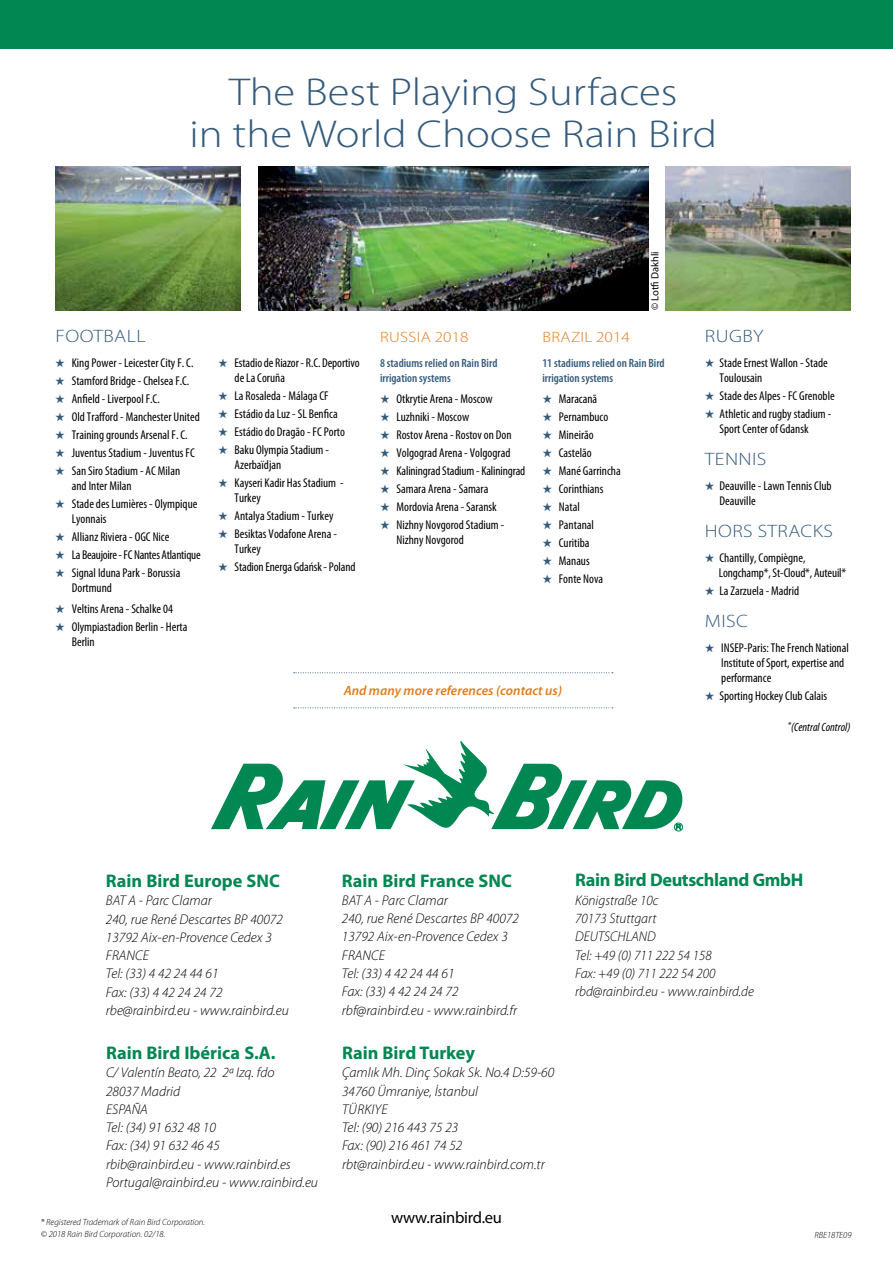
<style>
.page{position:relative;width:893px;height:1263px;background:#fff}
.page>*{position:absolute;margin:0;border:0;box-sizing:border-box;transform-origin:0 0}
.t1{font:300 39px/42px "Myriad Pro";color:#355b7c;text-align:center;scale:1.15 1}
.t2{font:700 18.3px "Myriad Pro";color:#008752}
.t3{font:700 18.3px "Myriad Pro";letter-spacing:-.02em;color:#008752}
.t4{font:300 18px "Myriad Pro";letter-spacing:.02em;color:#355b7c;scale:1.15 1}
.t5{font:300 18px "Myriad Pro";letter-spacing:.02em;color:#355b7c;scale:1.14 1}
.t6{font:16.5px "Myriad Pro";letter-spacing:-.015em;color:#000}
.t7{font:300 15px "Myriad Pro";letter-spacing:.02em;color:#df7d1c;scale:1.15 1}
.t8{font:italic 300 14.1px/18.3px "Myriad Pro";color:#000}
.t9{font:italic 600 13.5px "Myriad Pro";color:#df7d1c}
.t10{font:condensed 12.75px/15px "Myriad Pro";color:#000}
.t11{font:condensed 12.75px "Myriad Pro";letter-spacing:-.02em;color:#000}
.t12{font:600 condensed 12px/15px "Myriad Pro";color:#355b7c}
.t13{font:italic condensed 12px "Myriad Pro";color:#000}
.t14{font:10.5px "Myriad Pro";color:#000}
.t15{font:italic 300 9px/12px "Myriad Pro";color:#000}
.s1{color:#355b7c}
</style>
<div class="page">
<svg style="left:211px;top:741px;width:472px;height:90px"></svg>
<img style="left:55px;top:167px;width:185px;height:143px">
<img style="left:258px;top:167px;width:390px;height:143px">
<img style="left:665px;top:167px;width:185px;height:143px">
<div style="left:0;top:0;width:893px;height:49px;background:#008752"></div>
<svg style="left:294px;top:672px;width:319px;height:1px"></svg>
<svg style="left:294px;top:707px;width:319px;height:1px"></svg>
<h1 class="t1" style="left:190px;top:70px;width:460px">The Best Playing Surfaces<br>in the World Choose Rain Bird</h1>
<h3 class="t4" style="left:55px;top:325px;width:80px">FOOTBALL</h3>
<p class="t10" style="left:55px;top:355px;width:140px"><span class="s1">★</span> King Power - Leicester City F. C.</p>
<p class="t10" style="left:55px;top:373px;width:136px"><span class="s1">★</span> Stamford Bridge - Chelsea F.C.</p>
<p class="t10" style="left:55px;top:391px;width:106px"><span class="s1">★</span> Anfield - Liverpool F.C.</p>
<p class="t10" style="left:55px;top:409px;width:146px"><span class="s1">★</span> Old Trafford - Manchester United</p>
<p class="t10" style="left:55px;top:427px;width:134px"><span class="s1">★</span> Training grounds Arsenal F. C.</p>
<p class="t10" style="left:55px;top:445px;width:141px"><span class="s1">★</span> Juventus Stadium - Juventus FC</p>
<p class="t10" style="left:72px;top:463px;width:110px;text-indent:-16px"><span class="s1">★</span> San Siro Stadium - AC Milan and Inter Milan</p>
<p class="t10" style="left:72px;top:496px;width:127px;text-indent:-16px"><span class="s1">★</span> Stade des Lumières - Olympique<br>Lyonnais</p>
<p class="t10" style="left:55px;top:529px;width:116px"><span class="s1">★</span> Allianz Riviera - OGC Nice</p>
<p class="t11" style="left:55px;top:547px;width:147px"><span class="s1">★</span> La Beaujoire - FC Nantes Atlantique</p>
<p class="t10" style="left:72px;top:565px;width:110px;text-indent:-16px"><span class="s1">★</span> Signal Iduna Park - Borussia<br>Dortmund</p>
<p class="t10" style="left:55px;top:601px;width:119px"><span class="s1">★</span> Veltins Arena - Schalke 04</p>
<p class="t10" style="left:72px;top:619px;width:117px;text-indent:-16px"><span class="s1">★</span> Olympiastadion Berlin - Herta<br>Berlin</p>
<p class="t10" style="left:235px;top:355px;width:126px;text-indent:-16px"><span class="s1">★</span> Estadio de Riazor - R.C. Deportivo de La Coruña</p>
<p class="t10" style="left:218px;top:388px;width:112px"><span class="s1">★</span> La Rosaleda - Málaga CF</p>
<p class="t10" style="left:218px;top:406px;width:121px"><span class="s1">★</span> Estádio da Luz - SL Benfica</p>
<p class="t10" style="left:218px;top:424px;width:128px"><span class="s1">★</span> Estádio do Dragão - FC Porto</p>
<p class="t10" style="left:235px;top:442px;width:96px;text-indent:-16px"><span class="s1">★</span> Baku Olympia Stadium -<br>Azerbaïdjan</p>
<p class="t10" style="left:235px;top:475px;width:111px;text-indent:-16px"><span class="s1">★</span> Kayseri Kadir Has Stadium -<br>Turkey</p>
<p class="t10" style="left:218px;top:508px;width:117px"><span class="s1">★</span> Antalya Stadium - Turkey</p>
<p class="t10" style="left:235px;top:526px;width:104px;text-indent:-16px"><span class="s1">★</span> Besiktas Vodafone Arena -<br>Turkey</p>
<p class="t10" style="left:218px;top:559px;width:139px"><span class="s1">★</span> Stadion Energa Gdańsk - Poland</p>
<p class="t7" style="left:380px;top:328px;width:78px">RUSSIA 2018</p>
<p class="t12" style="left:380px;top:355px;width:119px">8 stadiums relied on Rain Bird irrigation systems</p>
<p class="t10" style="left:380px;top:391px;width:114px"><span class="s1">★</span> Otkrytie Arena - Moscow</p>
<p class="t10" style="left:380px;top:409px;width:91px"><span class="s1">★</span> Luzhniki - Moscow</p>
<p class="t10" style="left:380px;top:427px;width:133px"><span class="s1">★</span> Rostov Arena - Rostov on Don</p>
<p class="t10" style="left:380px;top:445px;width:132px"><span class="s1">★</span> Volgograd Arena - Volgograd</p>
<p class="t10" style="left:380px;top:463px;width:147px"><span class="s1">★</span> Kaliningrad Stadium - Kaliningrad</p>
<p class="t10" style="left:380px;top:481px;width:110px"><span class="s1">★</span> Samara Arena - Samara</p>
<p class="t10" style="left:380px;top:499px;width:118px"><span class="s1">★</span> Mordovia Arena - Saransk</p>
<p class="t10" style="left:396px;top:517px;width:109px;text-indent:-16px"><span class="s1">★</span> Nizhny Novgorod Stadium -<br>Nizhny Novgorod</p>
<p class="t14" style="left:648px;top:310px;width:60px;rotate:-90deg">© Lotfi Dakhli</p>
<p class="t7" style="left:543px;top:328px;width:77px">BRAZIL 2014</p>
<p class="t12" style="left:542px;top:355px;width:124px">11 stadiums relied on Rain Bird irrigation systems</p>
<p class="t10" style="left:542px;top:391px;width:56px"><span class="s1">★</span> Maracanã</p>
<p class="t10" style="left:542px;top:409px;width:67px"><span class="s1">★</span> Pernambuco</p>
<p class="t10" style="left:542px;top:427px;width:53px"><span class="s1">★</span> Mineirão</p>
<p class="t10" style="left:542px;top:445px;width:51px"><span class="s1">★</span> Castelão</p>
<p class="t10" style="left:542px;top:463px;width:80px"><span class="s1">★</span> Mané Garrincha</p>
<p class="t10" style="left:542px;top:481px;width:63px"><span class="s1">★</span> Corinthians</p>
<p class="t10" style="left:542px;top:499px;width:39px"><span class="s1">★</span> Natal</p>
<p class="t10" style="left:542px;top:517px;width:53px"><span class="s1">★</span> Pantanal</p>
<p class="t10" style="left:542px;top:535px;width:49px"><span class="s1">★</span> Curitiba</p>
<p class="t10" style="left:542px;top:553px;width:49px"><span class="s1">★</span> Manaus</p>
<p class="t10" style="left:542px;top:571px;width:62px"><span class="s1">★</span> Fonte Nova</p>
<p class="t9" style="left:344px;top:682px;width:220px">And many more references (contact us)</p>
<h3 class="t4" style="left:705px;top:325px;width:52px">RUGBY</h3>
<p class="t10" style="left:719px;top:355px;width:110px;text-indent:-15px"><span class="s1">★</span> Stade Ernest Wallon - Stade<br>Toulousain</p>
<p class="t10" style="left:705px;top:388px;width:132px"><span class="s1">★</span> Stade des Alpes - FC Grenoble</p>
<p class="t10" style="left:719px;top:406px;width:113px;text-indent:-15px"><span class="s1">★</span> Athletic and rugby stadium -<br>Sport Center of Gdansk</p>
<h3 class="t4" style="left:705px;top:448px;width:55px">TENNIS</h3>
<p class="t10" style="left:719px;top:478px;width:114px;text-indent:-15px"><span class="s1">★</span> Deauville - Lawn Tennis Club<br>Deauville</p>
<h3 class="t5" style="left:705px;top:520px;width:114px">HORS STRACKS</h3>
<p class="t10" style="left:719px;top:550px;width:129px;text-indent:-14px"><span class="s1">★</span> Chantilly, Compiègne,<br>Longchamp*, St-Cloud*, Auteuil*</p>
<p class="t10" style="left:705px;top:583px;width:96px"><span class="s1">★</span> La Zarzuela - Madrid</p>
<h3 class="t4" style="left:705px;top:610px;width:39px">MISC</h3>
<p class="t10" style="left:721px;top:640px;width:129px;text-indent:-16px"><span class="s1">★</span> INSEP-Paris: The French National<br>Institute of Sport, expertise and performance</p>
<p class="t10" style="left:705px;top:688px;width:124px"><span class="s1">★</span> Sporting Hockey Club Calais</p>
<p class="t13" style="left:788px;top:719px;width:64px"><sup>*</sup>(Central Control)</p>
<h2 class="t2" style="left:106px;top:869px;width:176px">Rain Bird Europe SNC</h2>
<p class="t8" style="left:106px;top:891px;width:185px">BAT A - Parc Clamar<br>240, rue René Descartes BP 40072<br>13792 Aix-en-Provence Cedex 3<br>FRANCE<br>Tel: (33) 4 42 24 44 61<br>Fax: (33) 4 42 24 24 72 rbe@rainbird.eu - www.rainbird.eu</p>
<h2 class="t2" style="left:106px;top:1041px;width:171px">Rain Bird Ibérica S.A.</h2>
<p class="t8" style="left:106px;top:1063px;width:214px">C/ Valentín Beato, 22 2ª Izq. fdo<br>28037 Madrid<br>ESPAÑA<br>Tel: (34) 91 632 48 10<br>Fax: (34) 91 632 46 45<br>rbib@rainbird.eu - www.rainbird.es<br>Portugal@rainbird.eu - www.rainbird.eu</p>
<p class="t15" style="left:41px;top:1216px;width:166px">® Registered Trademark of Rain Bird Corporation. © 2018 Rain Bird Corporation. 02/18.</p>
<h2 class="t2" style="left:342px;top:868px;width:171px">Rain Bird France SNC</h2>
<p class="t8" style="left:342px;top:891px;width:179px">BAT A - Parc Clamar<br>240, rue René Descartes BP 40072<br>13792 Aix-en-Provence Cedex 3<br>FRANCE<br>Tel: (33) 4 42 24 44 61<br>Fax: (33) 4 42 24 24 72 rbf@rainbird.eu - www.rainbird.fr</p>
<h2 class="t2" style="left:342px;top:1041px;width:135px">Rain Bird Turkey</h2>
<p class="t8" style="left:342px;top:1063px;width:214px">Çamlık Mh. Dinç Sokak Sk. No.4 D:59-60<br>34760 Ümraniye, İstanbul<br>TÜRKIYE<br>Tel: (90) 216 443 75 23<br>Fax: (90) 216 461 74 52<br>rbt@rainbird.eu - www.rainbird.com.tr</p>
<p class="t6" style="left:391px;top:1207px;width:112px">www.rainbird.eu</p>
<h2 class="t3" style="left:575px;top:868px;width:230px">Rain Bird Deutschland GmbH</h2>
<p class="t8" style="left:575px;top:891px;width:180px">Königstraße 10c<br>70173 Stuttgart<br>DEUTSCHLAND<br>Tel: +49 (0) 711 222 54 158<br>Fax: +49 (0) 711 222 54 200 rbd@rainbird.eu - www.rainbird.de</p>
<p class="t15" style="left:814px;top:1229px;width:39px">RBE18TE09</p>
</div>
